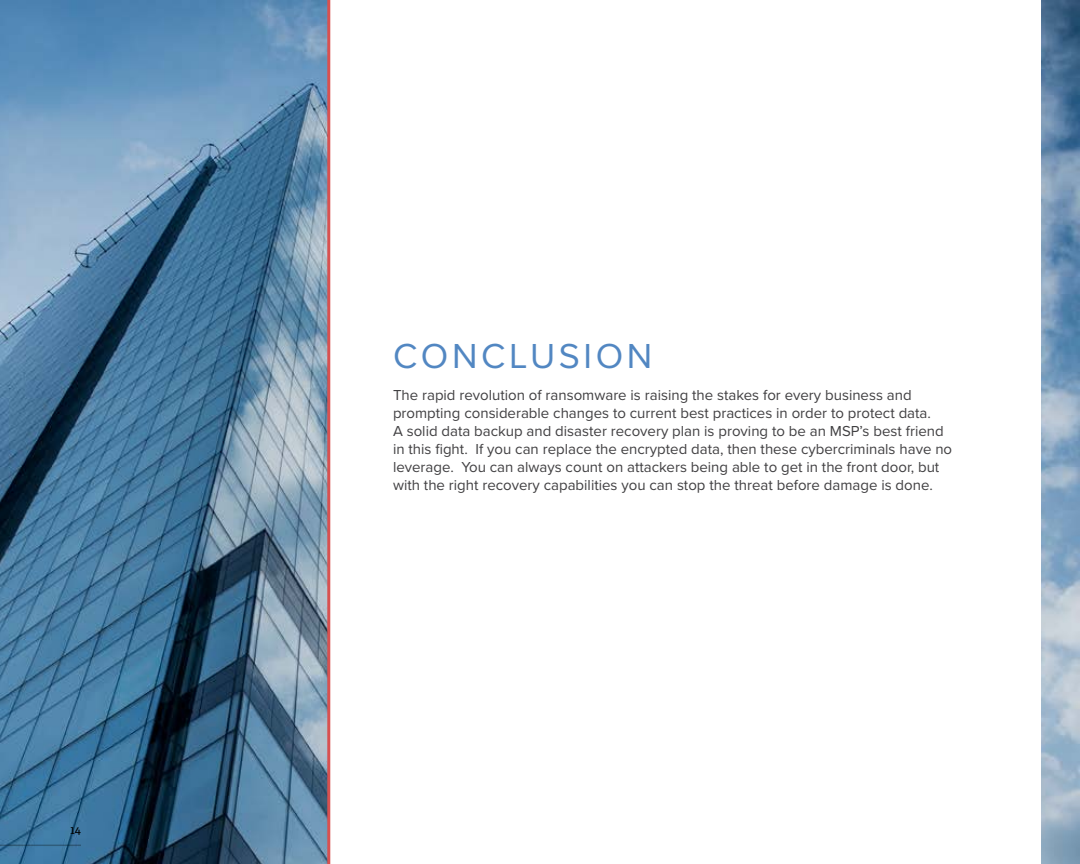
<style>
.page{position:relative;width:1080px;height:864px;background:#fff}
.page>*{position:absolute;margin:0;border:0;box-sizing:border-box;transform-origin:0 0}
.t1{font:36px "Proxima Nova";letter-spacing:.1em;color:#5287c2}
.t2{font:15px/18px "Proxima Nova";color:#414042}
.t3{font:12px "Adelle";color:#000}
</style>
<div class="page">
<img style="left:0;top:1px;width:1080px;height:863px">
<div style="left:328px;top:0;width:713px;height:864px;background:#fff"></div>
<hr style="left:327px;top:0;width:3px;height:864px;background:#d85150">
<hr style="left:0;top:845px;width:81px;height:1px;background:#000">
<p class="t3" style="left:70px;top:821px;width:12px">14</p>
<h1 class="t1" style="left:393px;top:335px;width:261px">CONCLUSION</h1>
<p class="t2" style="left:393px;top:386px;width:561px">The rapid revolution of ransomware is raising the stakes for every business and prompting considerable changes to current best practices in order to protect data.<br>A solid data backup and disaster recovery plan is proving to be an MSP’s best friend in this fight. If you can replace the encrypted data, then these cybercriminals have no leverage. You can always count on attackers being able to get in the front door, but with the right recovery capabilities you can stop the threat before damage is done.</p>
</div>
